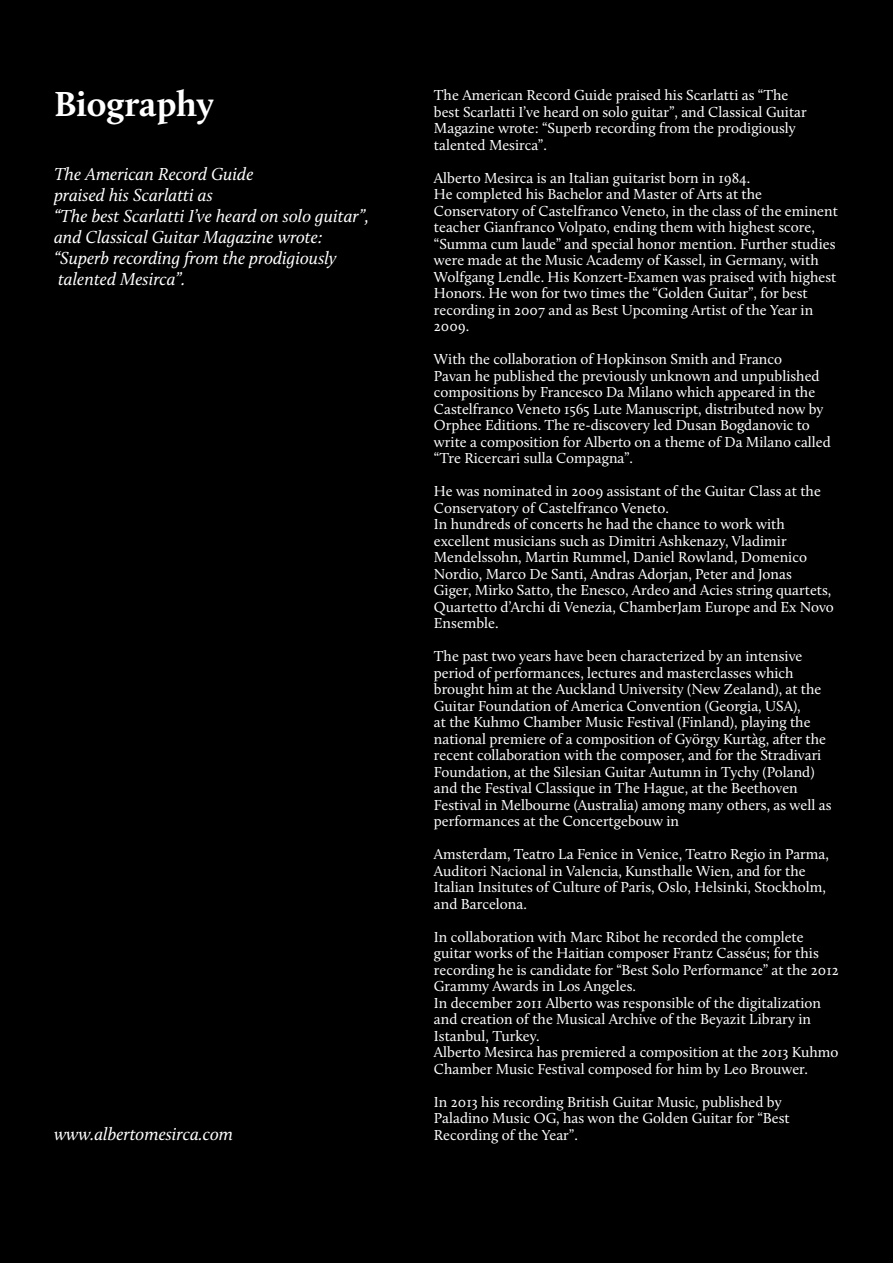
<style>
.page{position:relative;width:893px;height:1263px;background:#000}
.page>*{position:absolute;margin:0;border:0;box-sizing:border-box;transform-origin:0 0}
.t1{font:700 36px "Calluna";color:#fff}
.t2{font:italic 18px "Calluna";color:#fff}
.Paragraph_Style_1{font:15px/16.5px "Calluna";color:#fff}
</style>
<div class="page">
<p class="t1" style="left:54px;top:81px;width:161px">Biography</p>
<p class="t2" style="left:54px;top:163px;width:201px">The American Record Guide</p>
<p class="t2" style="left:54px;top:184px;width:160px">praised his Scarlatti as</p>
<p class="t2" style="left:54px;top:205px;width:317px">“The best Scarlatti I’ve heard on solo guitar”,</p>
<p class="t2" style="left:54px;top:226px;width:270px">and Classical Guitar Magazine wrote:</p>
<p class="t2" style="left:54px;top:247px;width:284px">“Superb recording from the prodigiously</p>
<p class="t2" style="left:58px;top:268px;width:129px">talented Mesirca”.</p>
<p class="t2" style="left:54px;top:1123px;width:181px">www.albertomesirca.com</p>
<p class="Paragraph_Style_1" style="left:434px;top:87px;width:374px">The American Record Guide praised his Scarlatti as “The best Scarlatti I’ve heard on solo guitar”, and Classical Guitar Magazine wrote: “Superb recording from the prodigiously talented Mesirca”.</p>
<p class="Paragraph_Style_1" style="left:434px;top:169px;width:318px">Alberto Mesirca is an Italian guitarist born in 1984.</p>
<p class="Paragraph_Style_1" style="left:434px;top:186px;width:405px">He completed his Bachelor and Master of Arts at the Conservatory of Castelfranco Veneto, in the class of the eminent teacher Gianfranco Volpato, ending them with highest score, “Summa cum laude” and special honor mention. Further studies were made at the Music Academy of Kassel, in Germany, with Wolfgang Lendle. His Konzert-Examen was praised with highest Honors. He won for two times the “Golden Guitar”, for best recording in 2007 and as Best Upcoming Artist of the Year in 2009.</p>
<p class="Paragraph_Style_1" style="left:434px;top:351px;width:398px">With the collaboration of Hopkinson Smith and Franco<br>Pavan he published the previously unknown and unpublished compositions by Francesco Da Milano which appeared in the Castelfranco Veneto 1565 Lute Manuscript, distributed now by Orphee Editions. The re-discovery led Dusan Bogdanovic to write a composition for Alberto on a theme of Da Milano called “Tre Ricercari sulla Compagna”.</p>
<p class="Paragraph_Style_1" style="left:434px;top:483px;width:388px">He was nominated in 2009 assistant of the Guitar Class at the<br>Conservatory of Castelfranco Veneto.</p>
<p class="Paragraph_Style_1" style="left:434px;top:516px;width:401px">In hundreds of concerts he had the chance to work with excellent musicians such as Dimitri Ashkenazy, Vladimir Mendelssohn, Martin Rummel, Daniel Rowland, Domenico Nordio, Marco De Santi, Andras Adorjan, Peter and Jonas<br>Giger, Mirko Satto, the Enesco, Ardeo and Acies string quartets, Quartetto d’Archi di Venezia, ChamberJam Europe and Ex Novo Ensemble.</p>
<p class="Paragraph_Style_1" style="left:434px;top:648px;width:399px">The past two years have been characterized by an intensive period of performances, lectures and masterclasses which brought him at the Auckland University (New Zealand), at the Guitar Foundation of America Convention (Georgia, USA),<br>at the Kuhmo Chamber Music Festival (Finland), playing the national premiere of a composition of György Kurtàg, after the recent collaboration with the composer, and for the Stradivari Foundation, at the Silesian Guitar Autumn in Tychy (Poland) and the Festival Classique in The Hague, at the Beethoven Festival in Melbourne (Australia) among many others, as well as performances at the Concertgebouw in</p>
<p class="Paragraph_Style_1" style="left:434px;top:846px;width:396px">Amsterdam, Teatro La Fenice in Venice, Teatro Regio in Parma, Auditori Nacional in Valencia, Kunsthalle Wien, and for the Italian Insitutes of Culture of Paris, Oslo, Helsinki, Stockholm, and Barcelona.</p>
<p class="Paragraph_Style_1" style="left:434px;top:928px;width:406px">In collaboration with Marc Ribot he recorded the complete guitar works of the Haitian composer Frantz Casséus; for this recording he is candidate for “Best Solo Performance” at the 2012<br>Grammy Awards in Los Angeles.</p>
<p class="Paragraph_Style_1" style="left:434px;top:994px;width:389px">In december 2011 Alberto was responsible of the digitalization and creation of the Musical Archive of the Beyazit Library in<br>Istanbul, Turkey.</p>
<p class="Paragraph_Style_1" style="left:434px;top:1044px;width:406px">Alberto Mesirca has premiered a composition at the 2013 Kuhmo<br>Chamber Music Festival composed for him by Leo Brouwer.</p>
<p class="Paragraph_Style_1" style="left:434px;top:1093px;width:357px">In 2013 his recording British Guitar Music, published by<br>Paladino Music OG, has won the Golden Guitar for “Best<br>Recording of the Year”.</p>
</div>
